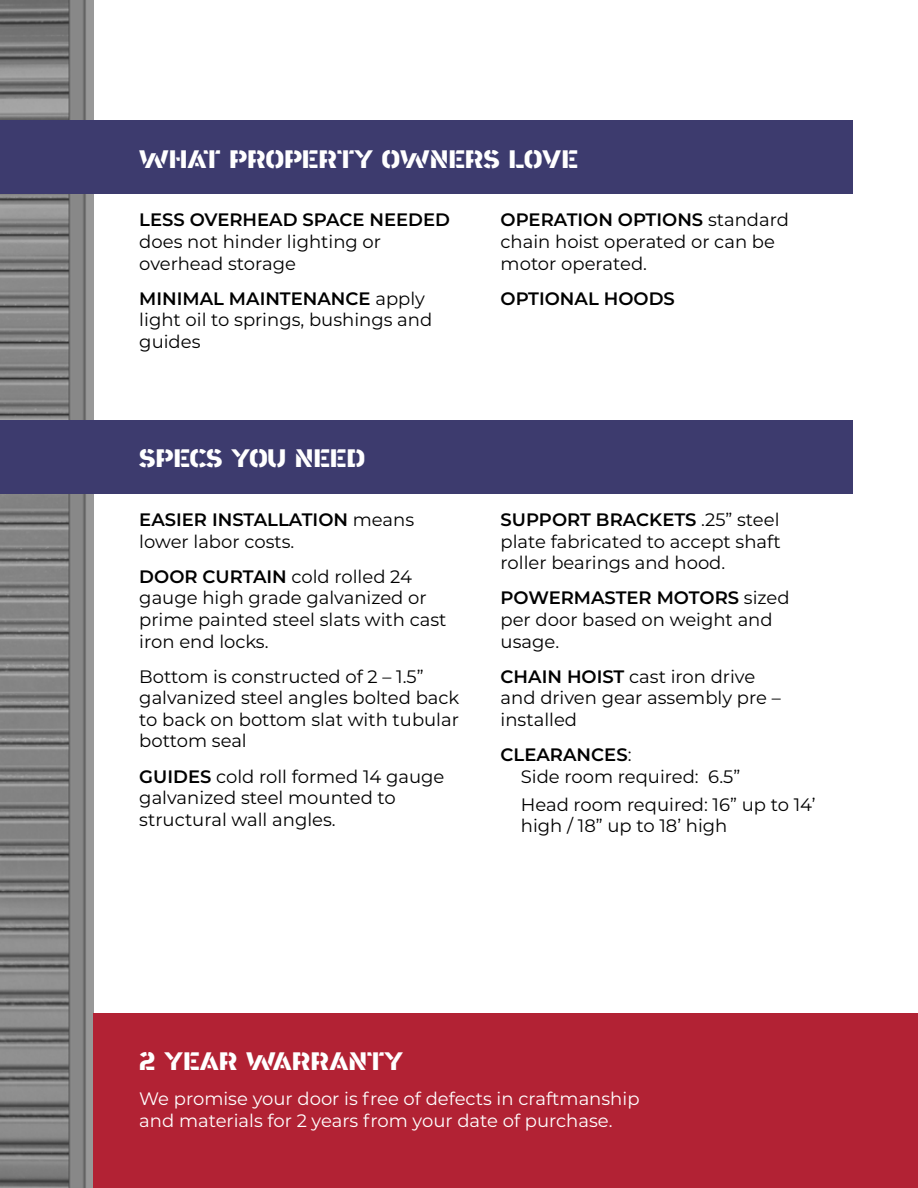
<style>
.page{position:relative;width:918px;height:1188px;background:#fff}
.page>*{position:absolute;margin:0;border:0;box-sizing:border-box;transform-origin:0 0}
.Head_4{font:25.5px "a Area Stencil";color:#fff}
.Copy{font:18px/21.6px "Montserrat";color:#000}
.Copy-2{font:18px/21.6px "Montserrat";color:#fff}
.Copy_-_Indent{font:18px/21.6px "Montserrat";color:#000}
.Copy-3{font:600 18px "Montserrat";color:#000}
.s1{font-weight:600}
.s2{font-weight:400}
</style>
<div class="page">
<img style="left:0;top:0;width:93px;height:1188px">
<div style="left:0;top:121px;width:852px;height:73px;background:#3d3b6e"></div>
<div style="left:0;top:420px;width:852px;height:74px;background:#3d3b6e"></div>
<div style="left:93px;top:1013px;width:825px;height:175px;background:#b22234"></div>
<p class="Head_4" style="left:139px;top:148px;width:440px">WHAT PROPERTY OWNERS LOVE</p>
<p class="Copy" style="left:139px;top:209px;width:312px"><span class="s1">LESS OVERHEAD SPACE NEEDED </span>does not hinder lighting or overhead storage</p>
<p class="Copy" style="left:139px;top:287px;width:295px"><span class="s1">MINIMAL MAINTENANCE</span> apply light oil to springs, bushings and guides</p>
<p class="Head_4" style="left:139px;top:447px;width:227px">SPECS YOU NEED</p>
<p class="Copy" style="left:139px;top:508px;width:276px"><span class="s1">EASIER INSTALLATION</span> means lower labor costs.</p>
<p class="Copy" style="left:139px;top:565px;width:309px"><span class="s1">DOOR CURTAIN</span> cold rolled 24 gauge high grade galvanized or prime painted steel slats with cast iron end locks.</p>
<p class="Copy" style="left:139px;top:665px;width:321px">Bottom is constructed of 2 – 1.5” galvanized steel angles bolted back to back on bottom slat with tubular bottom seal</p>
<p class="Copy" style="left:139px;top:765px;width:307px"><span class="s1">GUIDES</span> cold roll formed 14 gauge galvanized steel mounted to structural wall angles.</p>
<p class="Copy" style="left:501px;top:209px;width:290px"><span class="s1">OPERATION OPTIONS</span> standard chain hoist operated or can be motor operated.</p>
<p class="Copy-3" style="left:501px;top:286px;width:176px">OPTIONAL HOODS</p>
<p class="Copy" style="left:501px;top:508px;width:282px;text-align:justify"><span class="s1">SUPPORT BRACKETS</span> .25” steel plate fabricated to accept shaft roller bearings and hood.</p>
<p class="Copy" style="left:501px;top:587px;width:291px"><span class="s1">POWERMASTER MOTORS</span> sized per door based on weight and usage.</p>
<p class="Copy" style="left:501px;top:665px;width:282px"><span class="s1">CHAIN HOIST</span> cast iron drive and driven gear assembly pre – installed</p>
<p class="Copy-3" style="left:501px;top:742px;width:132px">CLEARANCES<span class="s2">:</span></p>
<p class="Copy_-_Indent" style="left:521px;top:765px;width:221px">Side room required: 6.5”</p>
<p class="Copy_-_Indent" style="left:521px;top:793px;width:296px">Head room required: 16” up to 14’ high / 18” up to 18’ high</p>
<p class="Head_4" style="left:139px;top:1050px;width:265px">2 YEAR WARRANTY</p>
<p class="Copy-2" style="left:139px;top:1088px;width:502px">We promise your door is free of defects in craftmanship and materials for 2 years from your date of purchase.</p>
</div>
